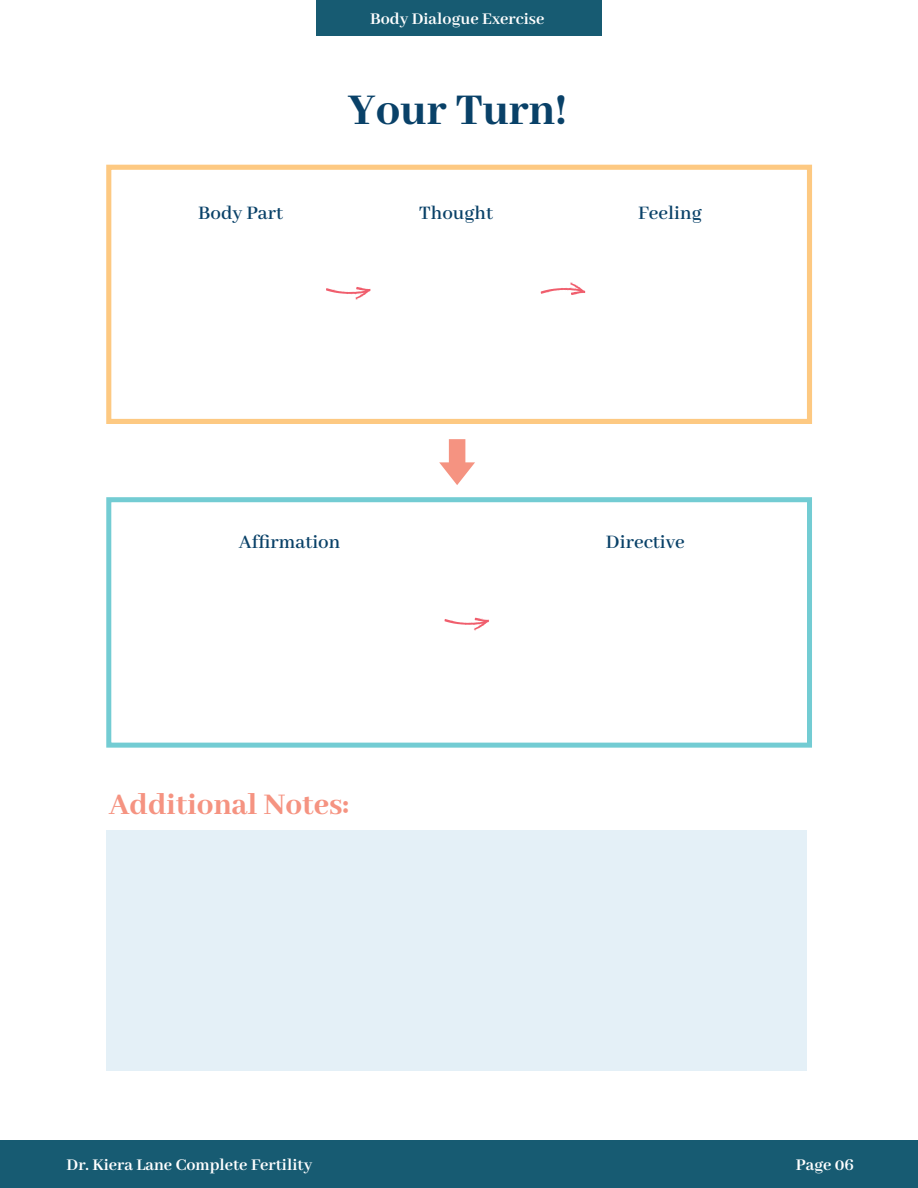
<style>
.page{position:relative;width:918px;height:1188px;background:#fff}
.page>*{position:absolute;margin:0;border:0;box-sizing:border-box;transform-origin:0 0}
.t1{font:800 48.45px "Abhaya Libre";color:#094168}
.t2{font:800 33px "Abhaya Libre";color:#f59381}
.t3{font:600 21px "Abhaya Libre";color:#094168}
.t4{font:700 18px "Abhaya Libre";color:#fff}
</style>
<div class="page">
<div style="left:316px;top:0;width:286px;height:35px;background:#175b72"></div>
<div style="left:0;top:1141px;width:918px;height:47px;background:#175b72"></div>
<div style="left:106px;top:165px;width:706px;height:259px;border:5px solid #fdc982"></div>
<div style="left:106px;top:497px;width:706px;height:251px;border:5px solid #73ccd3"></div>
<svg style="left:326px;top:287px;width:45px;height:13px"></svg>
<svg style="left:541px;top:282px;width:44px;height:13px"></svg>
<svg style="left:439px;top:439px;width:36px;height:46px"></svg>
<svg style="left:445px;top:618px;width:44px;height:13px"></svg>
<div style="left:106px;top:831px;width:700px;height:240px;background:#e4f0f7"></div>
<p class="t4" style="left:370px;top:9px;width:176px">Body Dialogue Exercise</p>
<h1 class="t1" style="left:348px;top:84px;width:220px">Your Turn!</h1>
<p class="t3" style="left:198px;top:201px;width:87px">Body Part</p>
<p class="t3" style="left:419px;top:201px;width:76px">Thought</p>
<p class="t3" style="left:638px;top:201px;width:65px">Feeling</p>
<p class="t3" style="left:239px;top:530px;width:103px">Affirmation</p>
<p class="t3" style="left:606px;top:530px;width:80px">Directive</p>
<h2 class="t2" style="left:109px;top:786px;width:242px">Additional Notes:</h2>
<p class="t4" style="left:67px;top:1155px;width:247px">Dr. Kiera Lane Complete Fertility</p>
<p class="t4" style="left:796px;top:1155px;width:60px">Page 06</p>
</div>
